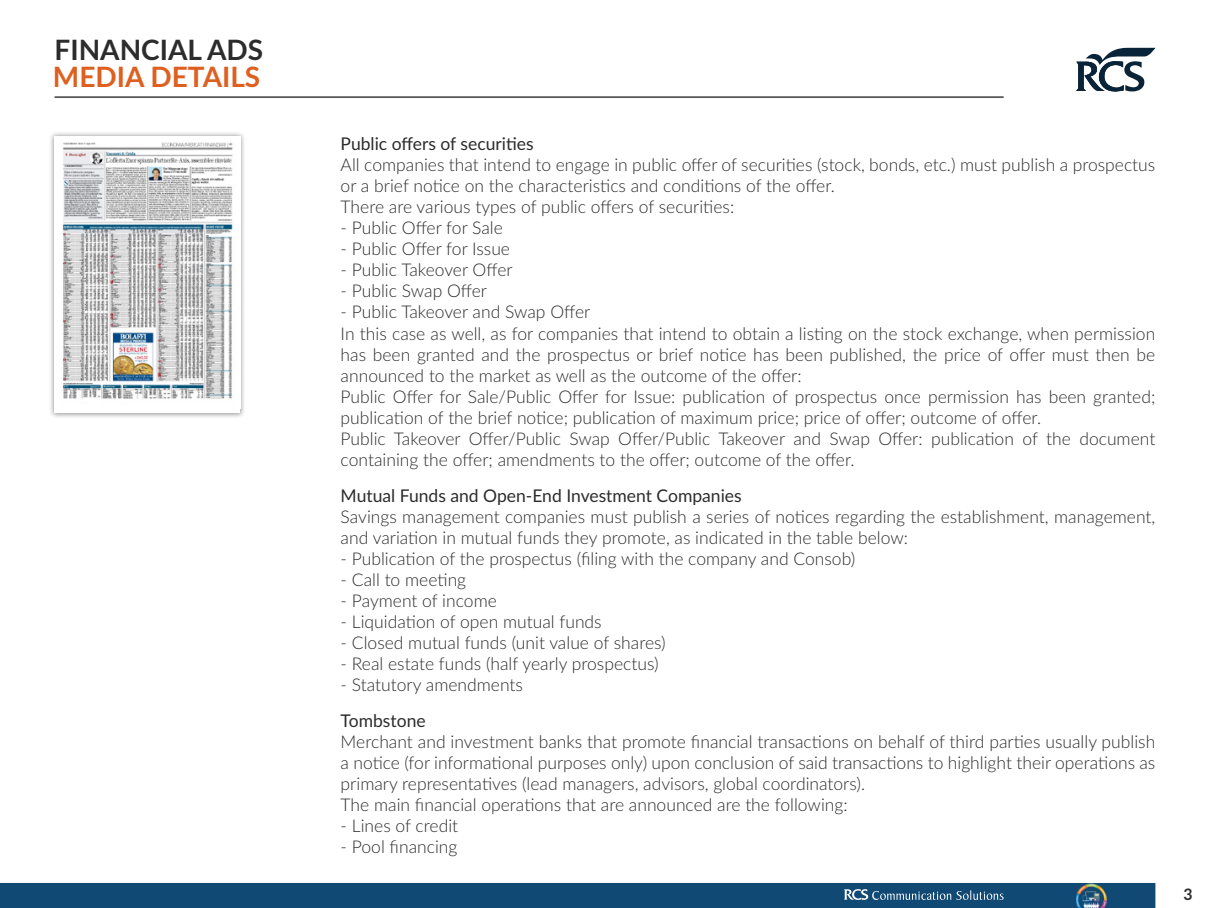
<style>
.page{position:relative;width:1210px;height:908px;background:#fff}
.page>*{position:absolute;margin:0;border:0;box-sizing:border-box;transform-origin:0 0}
.t1{font:700 28px "Lato";color:#2c2c2c}
.t2{font:700 28px "Lato";color:#de5f1f}
.testo_mezzo{font:300 17.5px/21px "Lato";color:#2c2c2c}
.testo_mezzo-2{font:17.5px "Lato";color:#2c2c2c}
.t3{font:700 15.75px "Lato";color:#2c2c2c}
</style>
<div class="page">
<div style="left:49px;top:131px;width:196px;height:287px;background:#231f20;opacity:.5"></div>
<img style="left:54px;top:136px;width:186px;height:273px">
<div style="left:0;top:883px;width:1155px;height:24px;background:#114975"></div>
<hr style="left:55px;top:96px;width:948px;height:2px;background:#565656">
<img style="left:1076px;top:883px;width:31px;height:24px">
<svg style="left:1076px;top:48px;width:79px;height:44px"></svg>
<h1 class="t1" style="left:55px;top:29px;width:210px">FINANCIAL ADS</h1>
<h1 class="t2" style="left:53px;top:56px;width:209px">MEDIA DETAILS</h1>
<p class="testo_mezzo-2" style="left:341px;top:131px;width:194px">Public offers of securities</p>
<p class="testo_mezzo" style="left:341px;top:154px;width:816px">All companies that intend to engage in public offer of securities (stock, bonds, etc.) must publish a prospectus or a brief notice on the characteristics and conditions of the offer.</p>
<p class="testo_mezzo" style="left:341px;top:196px;width:395px">There are various types of public offers of securities:</p>
<p class="testo_mezzo" style="left:341px;top:217px;width:164px">- Public Offer for Sale</p>
<p class="testo_mezzo" style="left:341px;top:238px;width:171px">- Public Offer for Issue</p>
<p class="testo_mezzo" style="left:341px;top:259px;width:173px">- Public Takeover Offer</p>
<p class="testo_mezzo" style="left:341px;top:280px;width:148px">- Public Swap Offer</p>
<p class="testo_mezzo" style="left:341px;top:301px;width:251px">- Public Takeover and Swap Offer</p>
<p class="testo_mezzo" style="left:341px;top:322px;width:816px;text-align:justify">In this case as well, as for companies that intend to obtain a listing on the stock exchange, when permission has been granted and the prospectus or brief notice has been published, the price of offer must then be announced to the market as well as the outcome of the offer:</p>
<p class="testo_mezzo" style="left:341px;top:385px;width:816px">Public Offer for Sale/Public Offer for Issue: publication of prospectus once permission has been granted; publication of the brief notice; publication of maximum price; price of offer; outcome of offer.</p>
<p class="testo_mezzo" style="left:341px;top:427px;width:816px">Public Takeover Offer/Public Swap Offer/Public Takeover and Swap Offer: publication of the document containing the offer; amendments to the offer; outcome of the offer.</p>
<p class="testo_mezzo-2" style="left:341px;top:482px;width:402px">Mutual Funds and Open-End Investment Companies</p>
<p class="testo_mezzo" style="left:341px;top:505px;width:816px">Savings management companies must publish a series of notices regarding the establishment, management, and variation in mutual funds they promote, as indicated in the table below:</p>
<p class="testo_mezzo" style="left:341px;top:547px;width:516px">- Publication of the prospectus (filing with the company and Consob)</p>
<p class="testo_mezzo" style="left:341px;top:568px;width:127px">- Call to meeting</p>
<p class="testo_mezzo" style="left:341px;top:589px;width:158px">- Payment of income</p>
<p class="testo_mezzo" style="left:341px;top:610px;width:263px">- Liquidation of open mutual funds</p>
<p class="testo_mezzo" style="left:341px;top:631px;width:327px">- Closed mutual funds (unit value of shares)</p>
<p class="testo_mezzo" style="left:341px;top:652px;width:319px">- Real estate funds (half yearly prospectus)</p>
<p class="testo_mezzo" style="left:341px;top:673px;width:184px">- Statutory amendments</p>
<p class="testo_mezzo-2" style="left:341px;top:707px;width:87px">Tombstone</p>
<p class="testo_mezzo" style="left:341px;top:730px;width:816px;text-align:justify">Merchant and investment banks that promote financial transactions on behalf of third parties usually publish a notice (for informational purposes only) upon conclusion of said transactions to highlight their operations as primary representatives (lead managers, advisors, global coordinators).</p>
<p class="testo_mezzo" style="left:341px;top:793px;width:508px">The main financial operations that are announced are the following:</p>
<p class="testo_mezzo" style="left:341px;top:814px;width:119px">- Lines of credit</p>
<p class="testo_mezzo" style="left:341px;top:835px;width:118px">- Pool financing</p>
<p class="t3" style="left:1183px;top:882px;width:11px">3</p>
</div>
